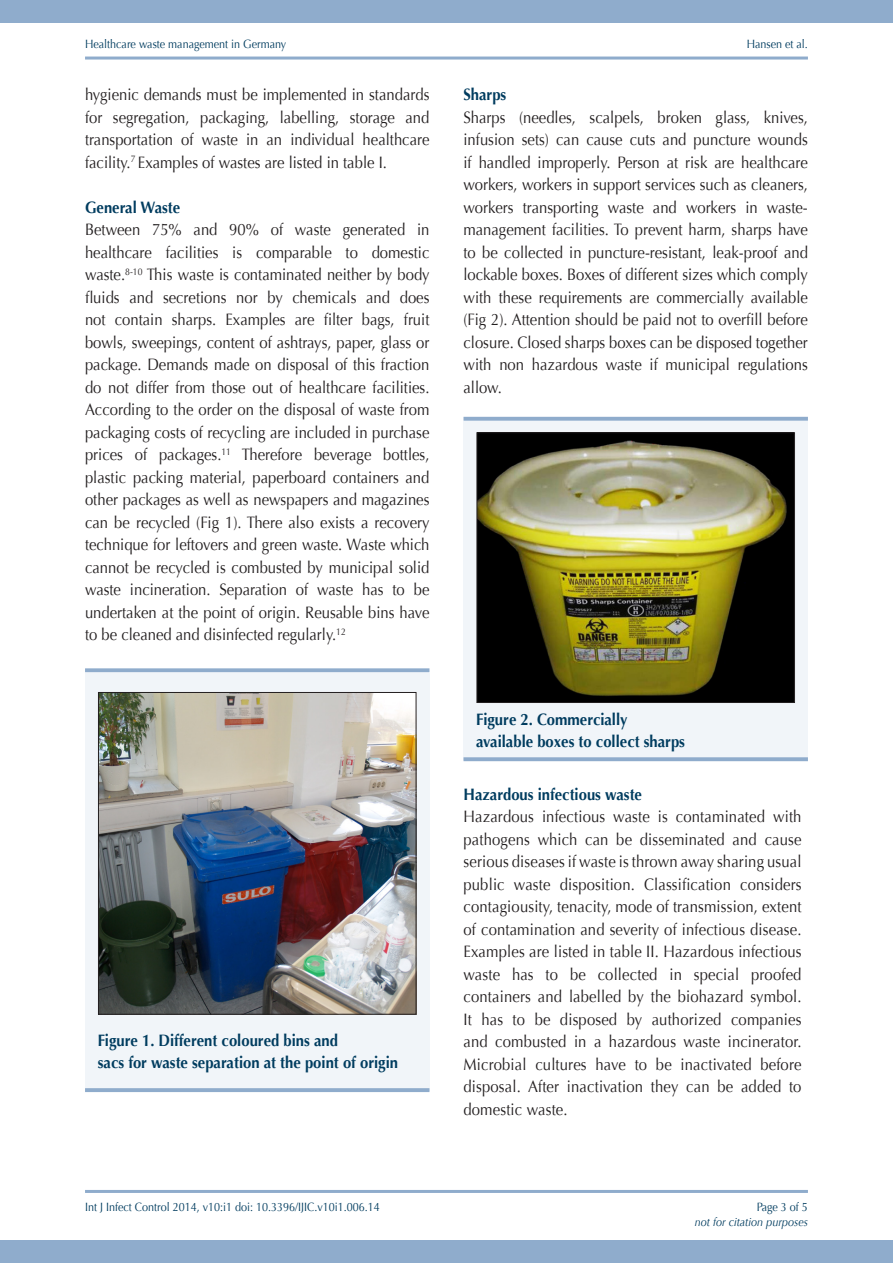
<style>
.page{position:relative;width:893px;height:1263px;background:#fff}
.page>*{position:absolute;margin:0;border:0;box-sizing:border-box;transform-origin:0 0}
.bodytext{font:16.5px/22.5px "Optima";color:#231f20;text-align:justify;scale:.9 1}
.sub1{font:700 16.5px/22.5px "Optima";color:#003c5f;scale:.9 1}
.t1{font:12px "Optima";color:#003c5f;scale:.9 1}
.t2{font:italic 12px "Optima";color:#003c5f;scale:.9 1}
</style>
<div class="page">
<div style="left:0;top:0;width:893px;height:23px;background:#8faccc"></div>
<div style="left:0;top:1240px;width:893px;height:23px;background:#8faccc"></div>
<hr style="left:85px;top:1190px;width:723px;height:3px;background:#8faccc">
<hr style="left:85px;top:57px;width:723px;height:3px;background:#8faccc">
<div style="left:85px;top:673px;width:344px;height:417px;background:#f1f5f9"></div>
<svg style="left:85px;top:668px;width:344px;height:4px"></svg>
<svg style="left:85px;top:1088px;width:344px;height:4px"></svg>
<img style="left:100px;top:694px;width:314px;height:318px">
<div style="left:98px;top:692px;width:318px;height:322px;border:1px solid #231f20"></div>
<div style="left:463px;top:421px;width:345px;height:338px;background:#f1f5f9"></div>
<svg style="left:463px;top:417px;width:345px;height:4px"></svg>
<svg style="left:463px;top:757px;width:345px;height:4px"></svg>
<img style="left:479px;top:434px;width:314px;height:267px">
<div style="left:477px;top:432px;width:318px;height:271px;border:1px solid #231f20"></div>
<p class="t1" style="left:85px;top:37px;width:225px">Healthcare waste management in Germany</p>
<p class="t1" style="left:747px;top:37px;width:70px">Hansen et al.</p>
<p class="bodytext" style="left:85px;top:84px;width:384px">hygienic demands must be implemented in standards for segregation, packaging, labelling, storage and transportation of waste in an individual healthcare facility.<sup>7</sup> Examples of wastes are listed in table I.</p>
<p class="sub1" style="left:85px;top:196px;width:107px">General Waste</p>
<p class="bodytext" style="left:85px;top:219px;width:384px">Between 75% and 90% of waste generated in healthcare facilities is comparable to domestic waste.<sup>8-10</sup> This waste is contaminated neither by body fluids and secretions nor by chemicals and does not contain sharps. Examples are filter bags, fruit bowls, sweepings, content of ashtrays, paper, glass or package. Demands made on disposal of this fraction do not differ from those out of healthcare facilities.<br>According to the order on the disposal of waste from packaging costs of recycling are included in purchase prices of packages.<sup>11</sup> Therefore beverage bottles, plastic packing material, paperboard containers and other packages as well as newspapers and magazines can be recycled (Fig 1). There also exists a recovery technique for leftovers and green waste. Waste which cannot be recycled is combusted by municipal solid waste incineration. Separation of waste has to be undertaken at the point of origin. Reusable bins have to be cleaned and disinfected regularly.<sup>12</sup></p>
<p class="sub1" style="left:463px;top:84px;width:49px">Sharps</p>
<p class="bodytext" style="left:463px;top:106px;width:384px">Sharps (needles, scalpels, broken glass, knives, infusion sets) can cause cuts and puncture wounds if handled improperly. Person at risk are healthcare workers, workers in support services such as cleaners, workers transporting waste and workers in waste&shy;management facilities. To prevent harm, sharps have to be collected in puncture-resistant, leak-proof and lockable boxes. Boxes of different sizes which comply with these requirements are commercially available (Fig 2). Attention should be paid not to overfill before closure. Closed sharps boxes can be disposed together with non hazardous waste if municipal regulations allow.</p>
<p class="sub1" style="left:98px;top:1029px;width:335px">Figure 1. Different coloured bins and<br>sacs for waste separation at the point of origin</p>
<p class="sub1" style="left:476px;top:708px;width:234px">Figure 2. Commercially available boxes to collect sharps</p>
<p class="sub1" style="left:463px;top:783px;width:200px">Hazardous infectious waste</p>
<p class="bodytext" style="left:463px;top:806px;width:377px">Hazardous infectious waste is contaminated with pathogens which can be disseminated and cause serious diseases if waste is thrown away sharing usual public waste disposition. Classification considers contagiousity, tenacity, mode of transmission, extent of contamination and severity of infectious disease.<br>Examples are listed in table II. Hazardous infectious waste has to be collected in special proofed containers and labelled by the biohazard symbol.<br>It has to be disposed by authorized companies and combusted in a hazardous waste incinerator.<br>Microbial cultures have to be inactivated before disposal. After inactivation they can be added to domestic waste.</p>
<p class="t1" style="left:85px;top:1200px;width:329px">Int J Infect Control 2014, v10:i1 doi: 10.3396/IJIC.v10i1.006.14</p>
<p class="t1" style="left:757px;top:1200px;width:58px">Page 3 of 5</p>
<p class="t2" style="left:695px;top:1215px;width:127px">not for citation purposes</p>
</div>
